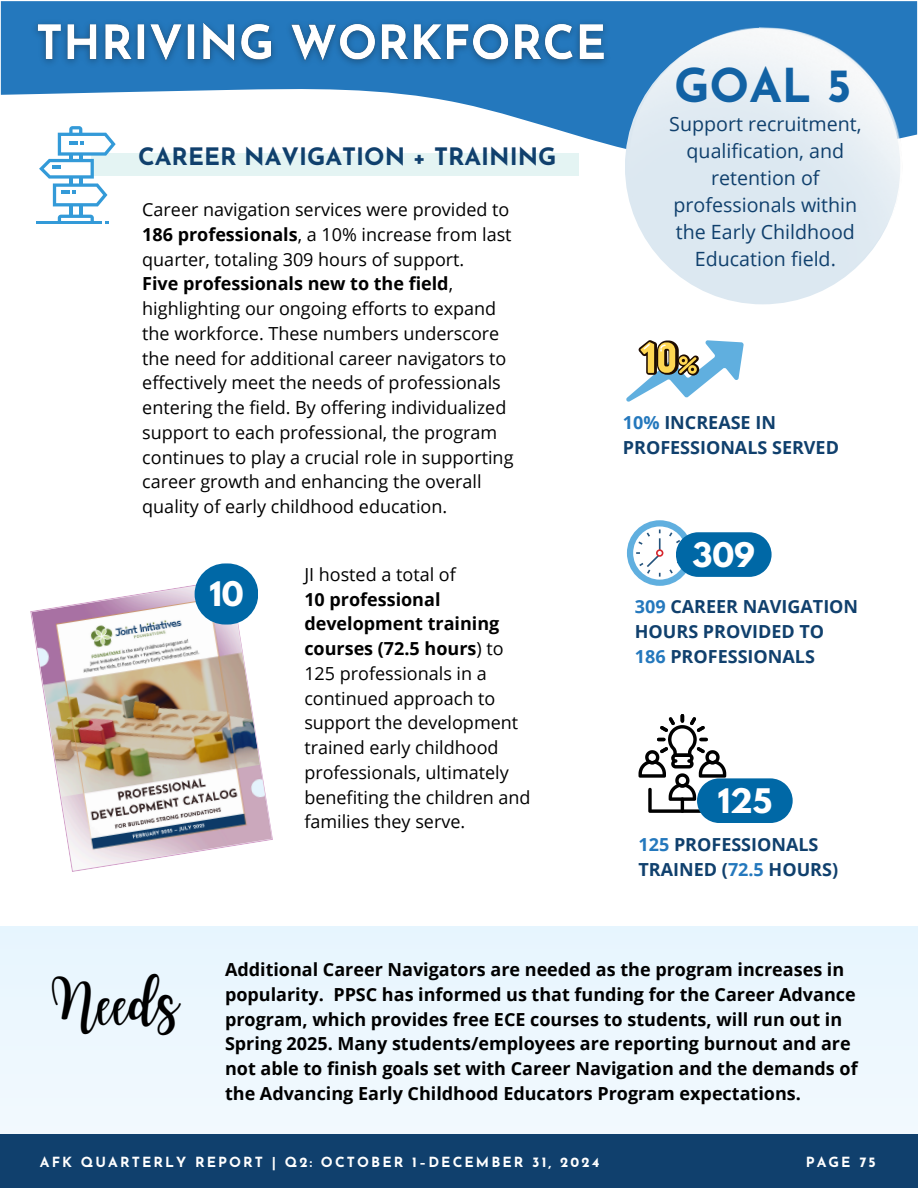
<style>
.page{position:relative;width:918px;height:1188px;background:#fff}
.page>*{position:absolute;margin:0;border:0;box-sizing:border-box;transform-origin:0 0}
.t1{font:47.25px "Joshico";color:#000}
.t2{font:700 46.65px "Josefin Sans";color:#1262a4}
.t3{font:700 30px "League Spartan";color:#fff}
.t4{font:700 30px "League Spartan";color:#fefefe}
.t5{font:700 24px "Josefin Sans";color:#10406d}
.t6{font:19.65px/27px "Open Sans";color:#10406d;text-align:center}
.t7{font:18px/24.8px "Open Sans";color:#000}
.t8{font:700 18px/24.8px "Open Sans";color:#000}
.t9{font:700 18px/24.8px "Open Sans";color:#10406d}
.t10{font:700 13.95px "Josefin Sans";letter-spacing:.15em;color:#fff}
.s1{font-weight:700}
.s2{font-weight:400}
.s3{color:#2478bd}
</style>
<div class="page">
<div style="left:0;top:927px;width:918px;height:261px;background:#edf7fe"></div>
<div style="left:0;top:1134px;width:918px;height:54px;background:#10406d"></div>
<svg style="left:1px;top:1px;width:916px;height:148px;fill:#2478bd"></svg>
<img style="left:26px;top:13px;width:590px;height:63px">
<img style="left:623px;top:24px;width:295px;height:281px">
<div style="left:91px;top:153px;width:488px;height:23px;background:#e4f4f3"></div>
<hr style="left:36px;top:221px;width:66px;height:3px;background:#339ad8">
<svg style="left:39px;top:126px;width:76px;height:98px"></svg>
<svg style="left:626px;top:340px;width:118px;height:62px"></svg>
<div style="left:627px;top:520px;width:65px;height:66px;background:#60afdf;border-radius:50%"></div>
<div style="left:633px;top:526px;width:53px;height:54px;background:#fff;border-radius:50%"></div>
<svg style="left:636px;top:529px;width:25px;height:48px"></svg>
<div style="left:656px;top:549px;width:7px;height:8px;border:2px solid #d7282f;border-radius:50%"></div>
<svg style="left:669px;top:531px;width:103px;height:46px"></svg>
<img style="left:30px;top:580px;width:243px;height:292px">
<div style="left:195px;top:563px;width:63px;height:62px;background:#0068a6;border-radius:31px"></div>
<svg style="left:639px;top:714px;width:154px;height:109px"></svg>
<p class="t5" style="left:138px;top:147px;width:420px">CAREER NAVIGATION + TRAINING</p>
<p class="t7" style="left:142px;top:197px;width:369px">Career navigation services were provided to</p>
<p class="t7" style="left:142px;top:222px;width:371px"><span class="s1">186 professionals</span>, a 10% increase from last quarter, totaling 309 hours of support.</p>
<h4 class="t7" style="left:142px;top:271px;width:373px"><span class="s1">Five professionals new to the field</span>, highlighting our ongoing efforts to expand the workforce. These numbers underscore the need for additional career navigators to effectively meet the needs of professionals entering the field. By offering individualized support to each professional, the program continues to play a crucial role in supporting career growth and enhancing the overall quality of early childhood education.</h4>
<h1 class="t4" style="left:209px;top:579px;width:36px">10</h1>
<p class="t7" style="left:304px;top:561px;width:153px">JI hosted a total of</p>
<p class="t8" style="left:304px;top:586px;width:201px">10 professional development training courses (72.5 hours<span class="s2">) to</span></p>
<p class="t7" style="left:304px;top:660px;width:228px">125 professionals in a continued approach to support the development trained early childhood professionals, ultimately benefiting the children and families they serve.</p>
<p class="t2" style="left:674px;top:67px;width:179px">GOAL 5</p>
<p class="t6" style="left:669px;top:110px;width:194px">Support recruitment, qualification, and retention of professionals within the Early Childhood<br>Education field.</p>
<h5 class="t9" style="left:623px;top:410px;width:218px"><span class="s3">10%</span> INCREASE IN<br>PROFESSIONALS SERVED</h5>
<p class="t3" style="left:693px;top:540px;width:64px">309</p>
<p class="t9" style="left:635px;top:594px;width:225px"><span class="s3">309</span> CAREER NAVIGATION<br>HOURS PROVIDED TO<br><span class="s3">186</span> PROFESSIONALS</p>
<p class="t3" style="left:718px;top:786px;width:56px">125</p>
<p class="t9" style="left:639px;top:831px;width:201px"><span class="s3">125</span> PROFESSIONALS<br>TRAINED (<span class="s3">72.5</span> HOURS)</p>
<h3 class="t1" style="left:52px;top:962px;width:128px">Needs</h3>
<p class="t8" style="left:225px;top:957px;width:634px">Additional Career Navigators are needed as the program increases in popularity. PPSC has informed us that funding for the Career Advance program, which provides free ECE courses to students, will run out in Spring 2025. Many students/employees are reporting burnout and are not able to finish goals set with Career Navigation and the demands of the Advancing Early Childhood Educators Program expectations.</p>
<p class="t10" style="left:40px;top:1156px;width:561px">AFK QUARTERLY REPORT | Q2: OCTOBER 1–DECEMBER 31, 2024</p>
<p class="t10" style="left:806px;top:1156px;width:72px">PAGE 75</p>
</div>
